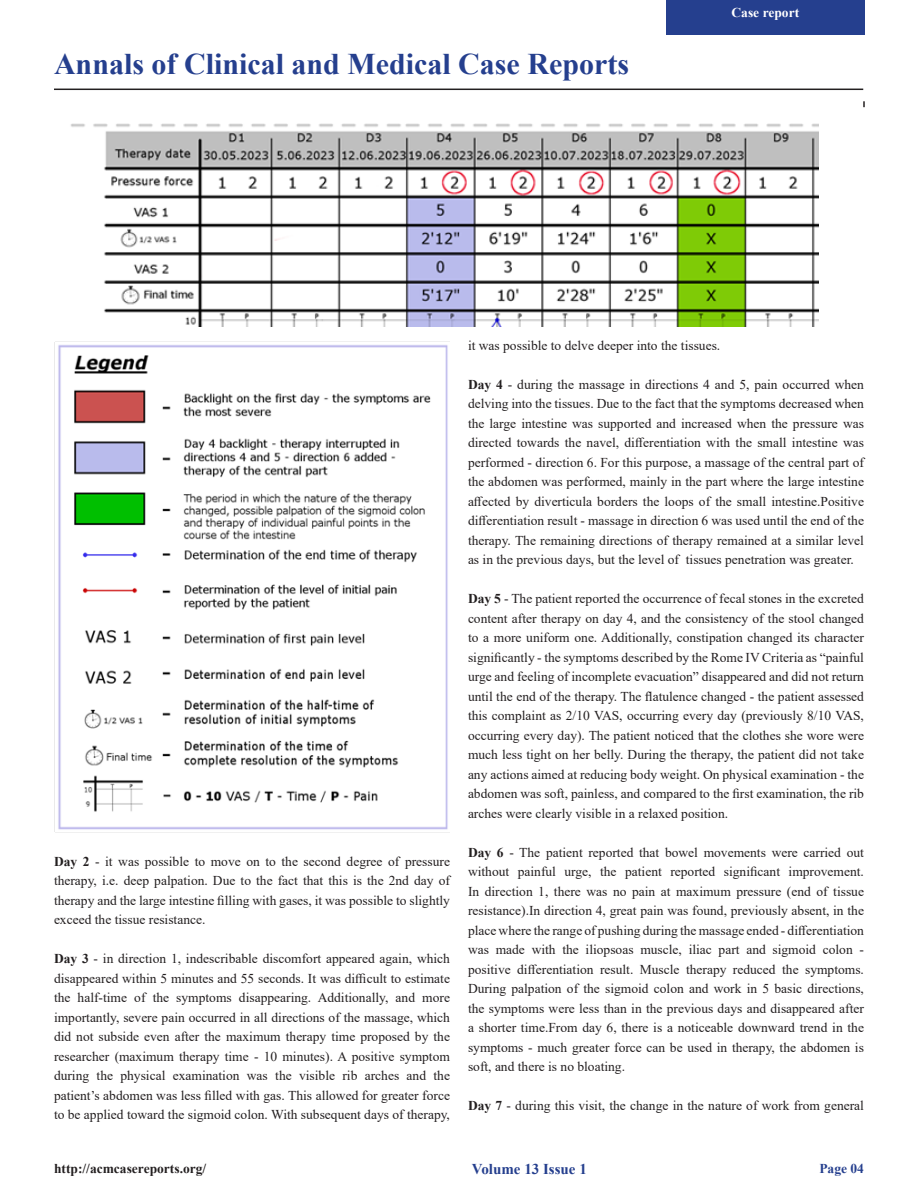
<style>
.page{position:relative;width:918px;height:1188px;background:#fff}
.page>*{position:absolute;margin:0;border:0;box-sizing:border-box;transform-origin:0 0}
.t1{font:700 30px "Times New Roman";color:#253f8e}
.t2{font:700 15px "Times New Roman";color:#253f8e}
.t3{font:13.5px/19.5px "Times New Roman";color:#231f20;text-align:justify}
.t4{font:700 13.5px "Times New Roman";color:#231f20}
.t5{font:700 13.5px "Times New Roman";color:#fff}
.t6{font:700 13.5px "Times New Roman";color:#253f8e}
.s1{font-weight:700}
</style>
<div class="page">
<svg style="left:863px;top:101px;width:2px;height:6px"></svg>
<hr style="left:54px;top:89px;width:809px;height:1px;background:#231f20">
<img style="left:55px;top:341px;width:395px;height:492px">
<div style="left:666px;top:0;width:199px;height:34px;background:#253f8e"></div>
<img style="left:71px;top:124px;width:748px;height:202px">
<p class="t1" style="left:54px;top:43px;width:577px">Annals of Clinical and Medical Case Reports</p>
<p class="t5" style="left:732px;top:2px;width:69px">Case report</p>
<p class="t3" style="left:54px;top:851px;width:398px"><span class="s1">Day 2</span> - it was possible to move on to the second degree of pressure therapy, i.e. deep palpation. Due to the fact that this is the 2nd day of therapy and the large intestine filling with gases, it was possible to slightly exceed the tissue resistance.</p>
<p class="t3" style="left:54px;top:949px;width:398px"><span class="s1">Day 3</span> - in direction 1, indescribable discomfort appeared again, which disappeared within 5 minutes and 55 seconds. It was difficult to estimate the half-time of the symptoms disappearing. Additionally, and more importantly, severe pain occurred in all directions of the massage, which did not subside even after the maximum therapy time proposed by the researcher (maximum therapy time - 10 minutes). A positive symptom during the physical examination was the visible rib arches and the patient’s abdomen was less filled with gas. This allowed for greater force to be applied toward the sigmoid colon. With subsequent days of therapy,</p>
<p class="t3" style="left:468px;top:335px;width:254px">it was possible to delve deeper into the tissues.</p>
<p class="t3" style="left:468px;top:374px;width:398px"><span class="s1">Day 4</span> - during the massage in directions 4 and 5, pain occurred when delving into the tissues. Due to the fact that the symptoms decreased when the large intestine was supported and increased when the pressure was directed towards the navel, differentiation with the small intestine was performed - direction 6. For this purpose, a massage of the central part of the abdomen was performed, mainly in the part where the large intestine affected by diverticula borders the loops of the small intestine.Positive differentiation result - massage in direction 6 was used until the end of the therapy. The remaining directions of therapy remained at a similar level as in the previous days, but the level of tissues penetration was greater.</p>
<p class="t3" style="left:468px;top:588px;width:398px"><span class="s1">Day 5</span> - The patient reported the occurrence of fecal stones in the excreted content after therapy on day 4, and the consistency of the stool changed to a more uniform one. Additionally, constipation changed its character significantly - the symptoms described by the Rome IV Criteria as “painful urge and feeling of incomplete evacuation” disappeared and did not return until the end of the therapy. The flatulence changed - the patient assessed this complaint as 2/10 VAS, occurring every day (previously 8/10 VAS, occurring every day). The patient noticed that the clothes she wore were much less tight on her belly. During the therapy, the patient did not take any actions aimed at reducing body weight. On physical examination - the abdomen was soft, painless, and compared to the first examination, the rib arches were clearly visible in a relaxed position.</p>
<p class="t3" style="left:468px;top:842px;width:398px"><span class="s1">Day 6</span> - The patient reported that bowel movements were carried out without painful urge, the patient reported significant improvement.<br>In direction 1, there was no pain at maximum pressure (end of tissue resistance).In direction 4, great pain was found, previously absent, in the place where the range of pushing during the massage ended - differentiation was made with the iliopsoas muscle, iliac part and sigmoid colon - positive differentiation result. Muscle therapy reduced the symptoms.<br>During palpation of the sigmoid colon and work in 5 basic directions, the symptoms were less than in the previous days and disappeared after a shorter time.From day 6, there is a noticeable downward trend in the symptoms - much greater force can be used in therapy, the abdomen is soft, and there is no bloating.</p>
<p class="t3" style="left:468px;top:1095px;width:398px"><span class="s1">Day 7</span> - during this visit, the change in the nature of work from general</p>
<p class="t4" style="left:54px;top:1159px;width:154px">http://acmcasereports.org/</p>
<p class="t6" style="left:819px;top:1159px;width:46px">Page 04</p>
<p class="t2" style="left:472px;top:1158px;width:116px">Volume 13 Issue 1</p>
</div>
